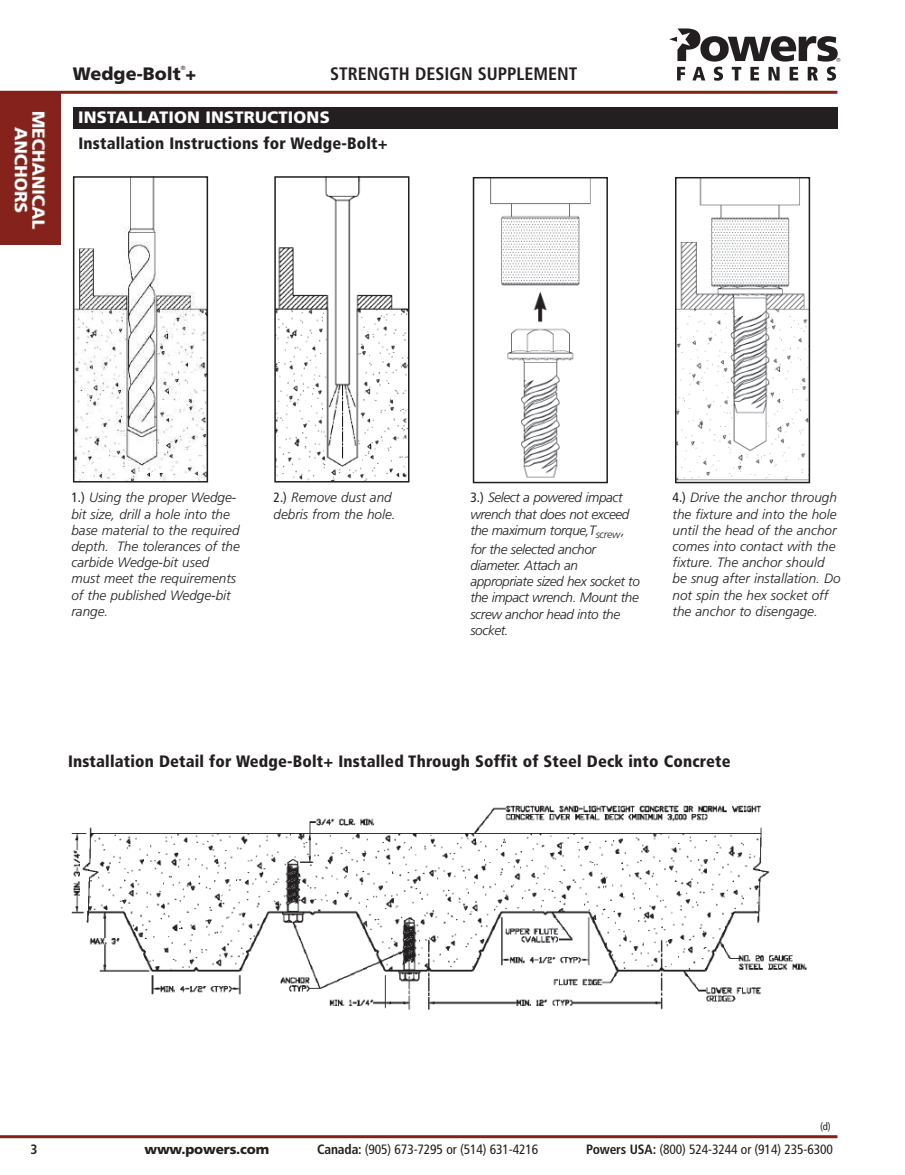
<style>
.page{position:relative;width:905px;height:1175px;background:#fff}
.page>*{position:absolute;margin:0;border:0;box-sizing:border-box;transform-origin:0 0}
.t1{font:700 condensed 18px "Frutiger";color:#231f20}
.t2{font:900 18px "Frutiger";color:#231f20}
.t3{font:900 condensed 16.5px "Frutiger";letter-spacing:.01em;color:#231f20}
.t4{font:900 16.5px "Frutiger";letter-spacing:.01em;color:#fff}
.t5{font:italic 300 13.5px/16.2px "Frutiger";color:#231f20}
.t6{font:italic 300 13.5px/16.2px "Frutiger";letter-spacing:-.03em;color:#231f20}
.t7{font:condensed 13.5px "Frutiger";letter-spacing:-.01em;color:#231f20}
.t8{font:900 13.5px "Frutiger";letter-spacing:-.01em;color:#231f20}
.t9{font:700 condensed 13.5px "Frutiger";color:#231f20}
.t10{font:condensed 10.5px "Frutiger";color:#231f20}
.t11{font:300 6px "Frutiger";color:#231f20}
.s1{font-weight:400;font-style:normal;font-stretch:condensed}
.s2{font-weight:700}
</style>
<div class="page">
<img style="left:0;top:94px;width:60px;height:150px">
<svg style="left:669px;top:28px;width:171px;height:53px"></svg>
<hr style="left:0;top:91px;width:837px;height:3px;background:#862119">
<hr style="left:0;top:1135px;width:837px;height:3px;background:#862119">
<div style="left:73px;top:108px;width:764px;height:21px;background:#231f20"></div>
<img style="left:490px;top:180px;width:101px;height:298px">
<div style="left:473px;top:177px;width:135px;height:306px;border:2px solid #231f20"></div>
<img style="left:678px;top:180px;width:129px;height:300px">
<div style="left:675px;top:177px;width:135px;height:306px;border:2px solid #231f20"></div>
<img style="left:71px;top:805px;width:736px;height:205px">
<img style="left:76px;top:179px;width:129px;height:300px">
<div style="left:73px;top:176px;width:135px;height:306px;border:2px solid #231f20"></div>
<img style="left:277px;top:179px;width:129px;height:300px">
<div style="left:274px;top:176px;width:135px;height:306px;border:2px solid #231f20"></div>
<p class="t11" style="left:181px;top:66px;width:6px">®</p>
<h1 class="t2" style="left:73px;top:67px;width:125px">Wedge-Bolt +</h1>
<h1 class="t1" style="left:330px;top:66px;width:249px">STRENGTH DESIGN SUPPLEMENT</h1>
<p class="t4" style="left:78px;top:111px;width:253px">INSTALLATION INSTRUCTIONS</p>
<p class="t3" style="left:78px;top:137px;width:311px">Installation Instructions for Wedge-Bolt+</p>
<p class="t5" style="left:71px;top:490px;width:170px"><span class="s1">1.)</span> Using the proper Wedge&shy;bit size, drill a hole into the base material to the required depth. The tolerances of the carbide Wedge-bit used must meet the requirements of the published Wedge-bit range.</p>
<p class="t5" style="left:273px;top:490px;width:123px"><span class="s1">2.)</span> Remove dust and debris from the hole.</p>
<p class="t6" style="left:470px;top:490px;width:160px"><span class="s1">3.)</span> Select a powered impact wrench that does not exceed the maximum torque,T<sub>screw</sub>,</p>
<p class="t6" style="left:470px;top:542px;width:171px">for the selected anchor diameter. Attach an appropriate sized hex socket to the impact wrench. Mount the screw anchor head into the socket.</p>
<p class="t5" style="left:672px;top:490px;width:170px"><span class="s1">4.)</span> Drive the anchor through the fixture and into the hole until the head of the anchor comes into contact with the fixture. The anchor should be snug after installation. Do not spin the hex socket off the anchor to disengage.</p>
<p class="t3" style="left:68px;top:754px;width:664px">Installation Detail for Wedge-Bolt+ Installed Through Soffit of Steel Deck into Concrete</p>
<p class="t10" style="left:820px;top:1121px;width:12px">(d)</p>
<p class="t9" style="left:31px;top:1144px;width:9px">3</p>
<p class="t8" style="left:144px;top:1144px;width:126px">www.powers.com</p>
<p class="t7" style="left:317px;top:1144px;width:223px"><span class="s2">Canada:</span> (905) 673-7295 or (514) 631-4216</p>
<p class="t7" style="left:586px;top:1144px;width:248px"><span class="s2">Powers USA:</span> (800) 524-3244 or (914) 235-6300</p>
</div>
